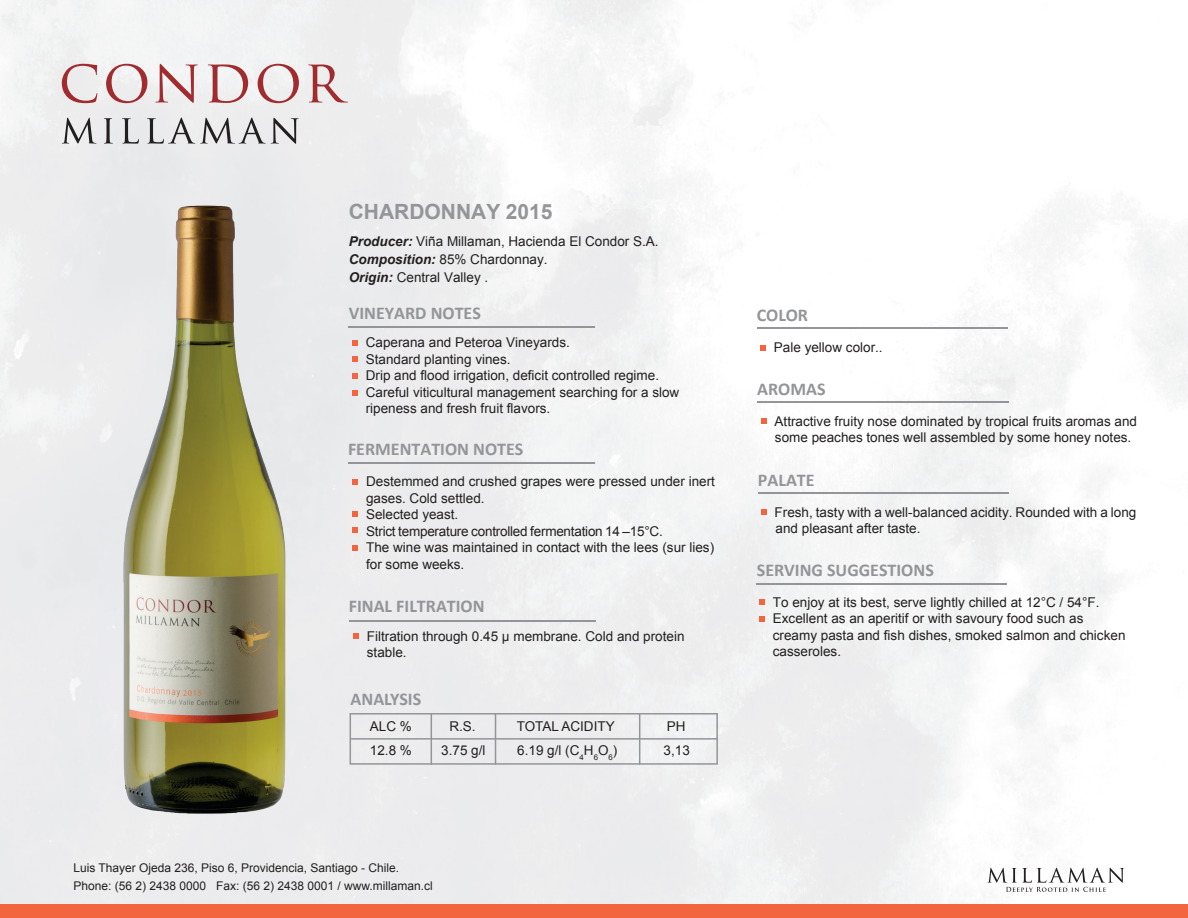
<style>
.page{position:relative;width:1188px;height:918px;background:#fff}
.page>*{position:absolute;margin:0;border:0;box-sizing:border-box;transform-origin:0 0}
.t1{font:700 21px "Arial";color:#939598}
.t2{font:700 18px "Calibri";color:#939598}
.t3{font:13.5px/16.5px "Arial";color:#231f20}
.t4{font:12px/18px "Arial";color:#231f20}
.t5{font:7.8px "Arial";color:#231f20}
.s1{font-weight:700;font-style:italic}
</style>
<div class="page">
<img style="left:253px;top:0;width:935px;height:904px">
<svg style="left:987px;top:868px;width:137px;height:24px"></svg>
<div style="left:0;top:904px;width:1188px;height:14px;background:#f2653e"></div>
<img style="left:97px;top:190px;width:216px;height:646px">
<svg style="left:62px;top:64px;width:35px;height:39px"></svg>
<svg style="left:106px;top:64px;width:41px;height:39px"></svg>
<svg style="left:155px;top:64px;width:43px;height:39px"></svg>
<svg style="left:208px;top:64px;width:40px;height:39px"></svg>
<svg style="left:258px;top:64px;width:41px;height:39px"></svg>
<svg style="left:308px;top:64px;width:40px;height:39px;background:#d9babb"></svg>
<svg style="left:62px;top:118px;width:34px;height:26px"></svg>
<svg style="left:104px;top:118px;width:9px;height:26px"></svg>
<svg style="left:122px;top:118px;width:17px;height:26px"></svg>
<svg style="left:147px;top:118px;width:152px;height:26px;background:#c2c1c2"></svg>
<svg style="left:353px;top:480px;width:5px;height:5px"></svg>
<svg style="left:353px;top:512px;width:5px;height:5px"></svg>
<svg style="left:353px;top:341px;width:5px;height:5px"></svg>
<svg style="left:353px;top:528px;width:5px;height:5px"></svg>
<svg style="left:353px;top:356px;width:5px;height:6px"></svg>
<svg style="left:353px;top:546px;width:5px;height:5px"></svg>
<svg style="left:353px;top:374px;width:5px;height:5px"></svg>
<svg style="left:353px;top:391px;width:5px;height:5px"></svg>
<svg style="left:354px;top:634px;width:5px;height:5px"></svg>
<svg style="left:761px;top:509px;width:5px;height:5px"></svg>
<svg style="left:761px;top:419px;width:5px;height:5px"></svg>
<svg style="left:760px;top:600px;width:5px;height:5px"></svg>
<svg style="left:760px;top:616px;width:5px;height:5px"></svg>
<svg style="left:761px;top:345px;width:5px;height:6px"></svg>
<hr style="left:349px;top:326px;width:246px;height:2px;background:#939598">
<hr style="left:758px;top:493px;width:251px;height:1px;background:#939598">
<hr style="left:756px;top:583px;width:251px;height:1px;background:#939598">
<hr style="left:757px;top:402px;width:252px;height:1px;background:#939598">
<hr style="left:349px;top:462px;width:246px;height:1px;background:#939598">
<hr style="left:350px;top:620px;width:246px;height:1px;background:#939598">
<hr style="left:757px;top:328px;width:251px;height:1px;background:#939598">
<div style="left:350px;top:713px;width:368px;height:52px;border:2px solid #939598"></div>
<hr style="left:431px;top:713px;width:1px;height:52px;background:#939598">
<hr style="left:495px;top:713px;width:1px;height:52px;background:#939598">
<hr style="left:639px;top:713px;width:1px;height:52px;background:#939598">
<hr style="left:350px;top:738px;width:368px;height:2px;background:#939598">
<h1 class="t1" style="left:349px;top:198px;width:205px">CHARDONNAY 2015</h1>
<p class="t3" style="left:349px;top:233px;width:311px;line-height:18px"><span class="s1">Producer:</span> Viña Millaman, Hacienda El Condor S.A.<br><span class="s1">Composition:</span> 85% Chardonnay.<br><span class="s1">Origin:</span> Central Valley .</p>
<h2 class="t2" style="left:349px;top:301px;width:134px">VINEYARD NOTES</h2>
<p class="t3" style="left:366px;top:334px;width:315px">Caperana and Peteroa Vineyards.<br>Standard planting vines.<br>Drip and flood irrigation, deficit controlled regime.<br>Careful viticultural management searching for a slow ripeness and fresh fruit flavors.</p>
<h2 class="t2" style="left:348px;top:437px;width:177px">FERMENTATION NOTES</h2>
<p class="t3" style="left:366px;top:473px;width:350px">Destemmed and crushed grapes were pressed under inert gases. Cold settled.<br>Selected yeast.<br>Strict temperature controlled fermentation 14 –15°C.<br>The wine was maintained in contact with the lees (sur lies) for some weeks.</p>
<h2 class="t2" style="left:349px;top:595px;width:137px">FINAL FILTRATION</h2>
<p class="t3" style="left:367px;top:628px;width:319px">Filtration through 0.45 μ membrane. Cold and protein stable.</p>
<h2 class="t2" style="left:351px;top:688px;width:72px">ANALYSIS</h2>
<p class="t3" style="left:370px;top:718px;width:44px">ALC %</p>
<p class="t3" style="left:449px;top:718px;width:28px">R.S.</p>
<p class="t3" style="left:517px;top:718px;width:100px">TOTAL ACIDITY</p>
<p class="t3" style="left:667px;top:718px;width:20px">PH</p>
<p class="t3" style="left:370px;top:742px;width:44px">12.8 %</p>
<p class="t3" style="left:441px;top:742px;width:46px">3.75 g/l</p>
<p class="t3" style="left:517px;top:742px;width:64px">6.19 g/l (C</p>
<p class="t3" style="left:664px;top:742px;width:28px">3,13</p>
<p class="t5" style="left:580px;top:752px;width:39px">4<sup>H</sup>6<sup>O</sup>6<sup>)</sup></p>
<p class="t4" style="left:73px;top:859px;width:361px">Luis Thayer Ojeda 236, Piso 6, Providencia, Santiago - Chile.<br>Phone: (56 2) 2438 0000 Fax: (56 2) 2438 0001 / www.millaman.cl</p>
<h2 class="t2" style="left:757px;top:303px;width:53px">COLOR</h2>
<p class="t3" style="left:774px;top:338px;width:110px">Pale yellow color..</p>
<h2 class="t2" style="left:757px;top:377px;width:70px">AROMAS</h2>
<p class="t3" style="left:775px;top:412px;width:364px">Attractive fruity nose dominated by tropical fruits aromas and</p>
<p class="t3" style="left:775px;top:429px;width:358px">some peaches tones well assembled by some honey notes.</p>
<h2 class="t2" style="left:758px;top:467px;width:58px">PALATE</h2>
<p class="t3" style="left:776px;top:520px;width:146px">and pleasant after taste.</p>
<h2 class="t2" style="left:757px;top:557px;width:179px">SERVING SUGGESTIONS</h2>
<p class="t3" style="left:775px;top:504px;width:363px">Fresh, tasty with a well-balanced acidity. Rounded with a long</p>
<p class="t3" style="left:773px;top:594px;width:354px">To enjoy at its best, serve lightly chilled at 12°C / 54°F.<br>Excellent as an aperitif or with savoury food such as creamy pasta and fish dishes, smoked salmon and chicken casseroles.</p>
</div>
